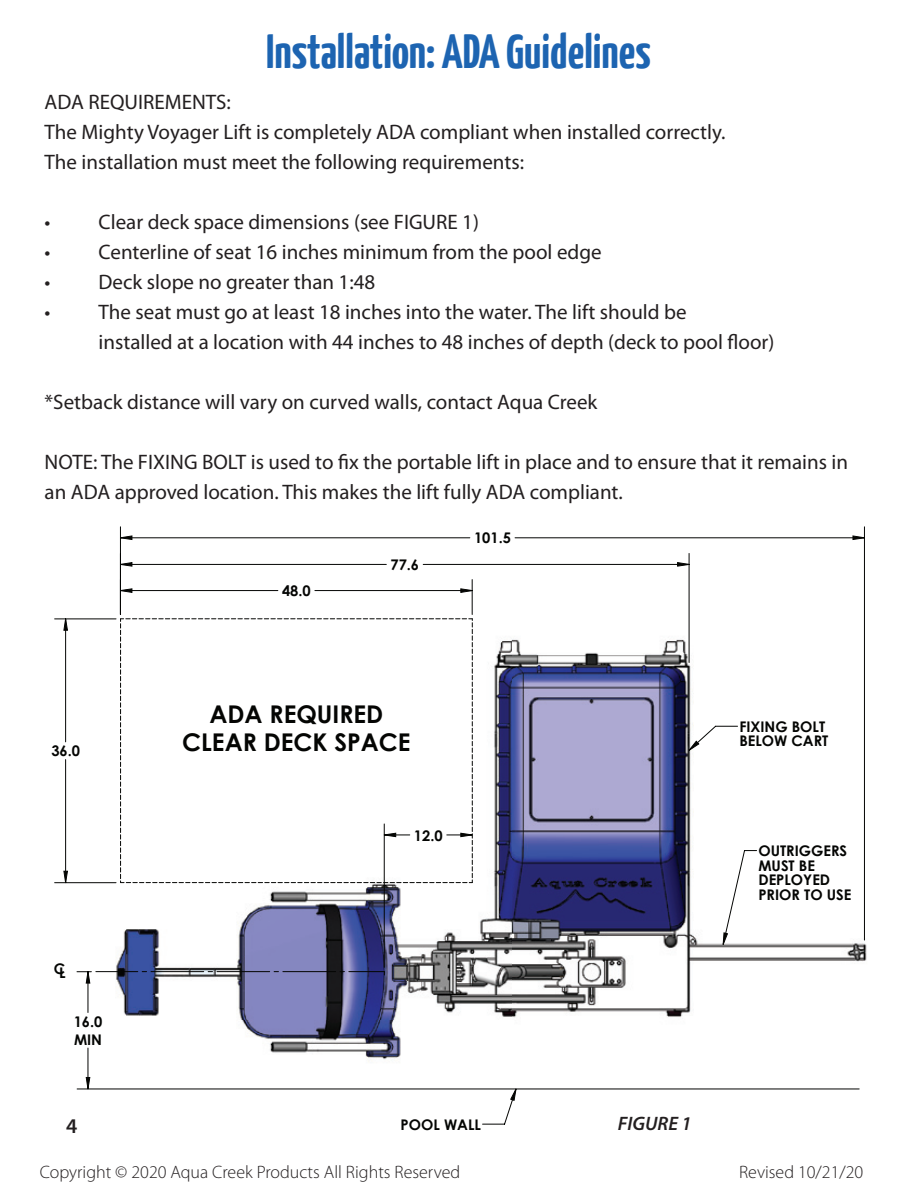
<style>
.page{position:relative;width:918px;height:1188px;background:#fff}
.page>*{position:absolute;margin:0;border:0;box-sizing:border-box;transform-origin:0 0}
.t1{font:700 48px "Yanone Kaffeesatz";color:#1d64b1}
.t2{font:700 24.45px/27.9px "Century Gothic";color:#040503;text-align:center}
.t3{font:21px/30px "Myriad Pro";color:#231f20}
.t4{font:600 21px "Myriad Pro";color:#231f20}
.t5{font:italic 600 19.5px "Myriad Pro";color:#231f20}
.t6{font:300 18px "Myriad Pro";color:#231f20}
.t7{font:700 14.7px/14.4px "Century Gothic";color:#040503}
</style>
<div class="page">
<hr style="left:55px;top:882px;width:61px;height:1px;background:#040503">
<hr style="left:55px;top:619px;width:61px;height:1px;background:#040503">
<hr style="left:120px;top:527px;width:1px;height:88px;background:#040503">
<hr style="left:864px;top:527px;width:1px;height:413px;background:#040503">
<hr style="left:77px;top:1089px;width:782px;height:1px;background:#040503">
<svg style="left:64px;top:536px;width:800px;height:553px"></svg>
<h1 class="t1" style="left:266px;top:22px;width:386px">Installation: ADA Guidelines</h1>
<p class="t3" style="left:45px;top:86px;width:683px">ADA REQUIREMENTS:<br>The Mighty Voyager Lift is completely ADA compliant when installed correctly.<br>The installation must meet the following requirements:</p>
<p class="t3" style="left:45px;top:206px;width:436px">• Clear deck space dimensions (see FIGURE 1)</p>
<p class="t3" style="left:45px;top:236px;width:559px">• Centerline of seat 16 inches minimum from the pool edge</p>
<p class="t3" style="left:45px;top:266px;width:332px">• Deck slope no greater than 1:48</p>
<p class="t3" style="left:99px;top:296px;width:677px;text-indent:-54px">• The seat must go at least 18 inches into the water. The lift should be<br>installed at a location with 44 inches to 48 inches of depth (deck to pool floor)</p>
<p class="t3" style="left:45px;top:386px;width:554px">*Setback distance will vary on curved walls, contact Aqua Creek</p>
<p class="t3" style="left:45px;top:446px;width:805px">NOTE: The FIXING BOLT is used to fix the portable lift in place and to ensure that it remains in an ADA approved location. This makes the lift fully ADA compliant.</p>
<p class="t7" style="left:51px;top:743px;width:30px">36.0</p>
<p class="t7" style="left:54px;top:963px;width:13px">CL</p>
<p class="t7" style="left:74px;top:1012px;width:30px;line-height:17.7px">16.0<br>MIN</p>
<p class="t7" style="left:282px;top:583px;width:30px">48.0</p>
<p class="t7" style="left:390px;top:557px;width:30px">77.6</p>
<p class="t7" style="left:474px;top:530px;width:38px">101.5</p>
<p class="t2" style="left:182px;top:699px;width:230px">ADA REQUIRED<br>CLEAR DECK SPACE</p>
<p class="t7" style="left:414px;top:827px;width:30px">12.0</p>
<p class="t4" style="left:66px;top:1113px;width:13px">4</p>
<p class="t7" style="left:401px;top:1117px;width:82px">POOL WALL</p>
<p class="t5" style="left:618px;top:1111px;width:75px">FIGURE 1</p>
<p class="t7" style="left:739px;top:719px;width:91px">FIXING BOLT<br>BELOW CART</p>
<p class="t7" style="left:758px;top:843px;width:94px">OUTRIGGERS<br>MUST BE<br>DEPLOYED<br>PRIOR TO USE</p>
<p class="t6" style="left:40px;top:1162px;width:422px">Copyright © 2020 Aqua Creek Products All Rights Reserved</p>
<p class="t6" style="left:739px;top:1162px;width:126px">Revised 10/21/20</p>
</div>
